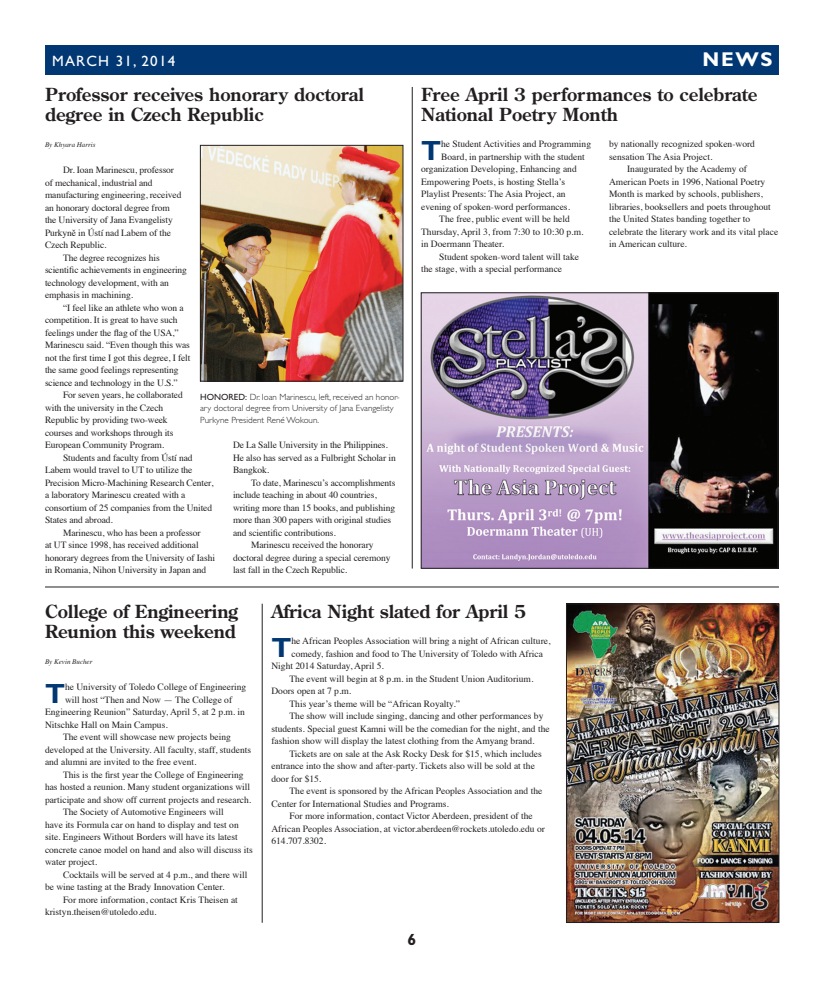
<style>
.page{position:relative;width:824px;height:990px;background:#fff}
.page>*{position:absolute;margin:0;border:0;box-sizing:border-box;transform-origin:0 0}
.Drop_Cap_2_Paragraph{font:700 27.8px "Gill Sans Std";color:#013874}
.t1{font:700 20px "Gill Sans Std";color:#fff}
.Heading_18pt{font:700 18px/20px "Century Old Style";color:#231f20}
.t2{font:700 16px "Gill Sans Std";color:#231f20}
.t3{font:15px "Gill Sans Std";letter-spacing:.08em;color:#fff}
.Body_Text{font:9.5px/12.5px "Times";color:#231f20}
.Drop_Cap_2_Paragraph-2{font:9.5px "Times";color:#231f20}
.Cutline{font:300 9px/11px "Gill Sans Std";color:#231f20}
.By_line{font:italic 7px "Times";color:#231f20}
.s1{font-weight:400}
</style>
<div class="page">
<div style="left:45px;top:45px;width:734px;height:30px;background:#013874"></div>
<hr style="left:45px;top:587px;width:734px;height:1px;background:#231f20">
<img style="left:423px;top:295px;width:353px;height:272px">
<div style="left:421px;top:293px;width:357px;height:276px;border:1px solid #231f20"></div>
<hr style="left:412px;top:87px;width:1px;height:482px;background:#231f20">
<hr style="left:262px;top:604px;width:1px;height:319px;background:#231f20">
<img style="left:568px;top:606px;width:209px;height:315px">
<div style="left:566px;top:604px;width:213px;height:319px;border:1px solid #231f20"></div>
<img style="left:202px;top:147px;width:199px;height:232px">
<div style="left:200px;top:145px;width:203px;height:236px;border:1px solid #231f20"></div>
<p class="t3" style="left:52px;top:52px;width:125px">MARCH 31, 2014</p>
<p class="t1" style="left:702px;top:47px;width:71px">NEWS</p>
<p class="Heading_18pt" style="left:421px;top:84px;width:338px">Free April 3 performances to celebrate<br>National Poetry Month</p>
<p class="Drop_Cap_2_Paragraph" style="left:421px;top:134px;width:22px">T</p>
<p class="Drop_Cap_2_Paragraph-2" style="left:441px;top:135px;width:151px">he Student Activities and Programming</p>
<p class="Heading_18pt" style="left:45px;top:84px;width:320px">Professor receives honorary doctoral degree in Czech Republic</p>
<p class="By_line" style="left:45px;top:139px;width:52px">By Khyara Harris</p>
<p class="Body_Text" style="left:45px;top:163px;width:138px;text-indent:18px">Dr. Ioan Marinescu, professor of mechanical, industrial and manufacturing engineering, received an honorary doctoral degree from the University of Jana Evangelisty<br>Purkyně in Ústí nad Labem of the<br>Czech Republic.</p>
<p class="Body_Text" style="left:45px;top:251px;width:143px;text-indent:18px">The degree recognizes his scientific achievements in engineering technology development, with an emphasis in machining.</p>
<p class="Body_Text" style="left:45px;top:301px;width:147px;text-indent:18px">“I feel like an athlete who won a competition. It is great to have such feelings under the flag of the USA,” Marinescu said. “Even though this was not the first time I got this degree, I felt the same good feelings representing science and technology in the U.S.”</p>
<p class="Body_Text" style="left:45px;top:388px;width:139px;text-indent:18px">For seven years, he collaborated with the university in the Czech<br>Republic by providing two-week courses and workshops through its<br>European Community Program.</p>
<p class="Body_Text" style="left:45px;top:451px;width:170px;text-indent:18px">Students and faculty from Ústí nad Labem would travel to UT to utilize the Precision Micro-Machining Research Center, a laboratory Marinescu created with a consortium of 25 companies from the United States and abroad.</p>
<p class="Body_Text" style="left:45px;top:526px;width:171px;text-indent:18px">Marinescu, who has been a professor<br>at UT since 1998, has received additional honorary degrees from the University of Iashi in Romania, Nihon University in Japan and</p>
<p class="Body_Text" style="left:609px;top:137px;width:147px">by nationally recognized spoken-word sensation The Asia Project.</p>
<p class="Body_Text" style="left:609px;top:162px;width:171px;text-indent:18px">Inaugurated by the Academy of American Poets in 1996, National Poetry Month is marked by schools, publishers, libraries, booksellers and poets throughout the United States banding together to celebrate the literary work and its vital place in American culture.</p>
<p class="Drop_Cap_2_Paragraph-2" style="left:441px;top:148px;width:145px">Board, in partnership with the student</p>
<p class="Drop_Cap_2_Paragraph-2" style="left:421px;top:160px;width:157px">organization Developing, Enhancing and</p>
<p class="Drop_Cap_2_Paragraph-2" style="left:421px;top:173px;width:145px">Empowering Poets, is hosting Stella’s</p>
<p class="Drop_Cap_2_Paragraph-2" style="left:421px;top:185px;width:146px">Playlist Presents: The Asia Project, an</p>
<p class="Drop_Cap_2_Paragraph-2" style="left:421px;top:198px;width:150px">evening of spoken-word performances.</p>
<p class="Body_Text" style="left:421px;top:212px;width:164px;text-indent:18px">The free, public event will be held<br>Thursday, April 3, from 7:30 to 10:30 p.m. in Doermann Theater.</p>
<p class="Body_Text" style="left:421px;top:250px;width:159px;text-indent:18px">Student spoken-word talent will take the stage, with a special performance</p>
<p class="Cutline" style="left:200px;top:392px;width:201px"><span class="s1">HONORED:</span> Dr. Ioan Marinescu, left, received an honor&shy;ary doctoral degree from University of Jana Evangelisty</p>
<p class="Cutline" style="left:200px;top:415px;width:120px">Purkyne President René Wokoun.</p>
<p class="Body_Text" style="left:233px;top:438px;width:164px">De La Salle University in the Philippines.<br>He also has served as a Fulbright Scholar in<br>Bangkok.</p>
<p class="Body_Text" style="left:233px;top:476px;width:164px;text-indent:18px">To date, Marinescu’s accomplishments include teaching in about 40 countries, writing more than 15 books, and publishing more than 300 papers with original studies and scientific contributions.</p>
<p class="Body_Text" style="left:233px;top:538px;width:159px;text-indent:18px">Marinescu received the honorary doctoral degree during a special ceremony last fall in the Czech Republic.</p>
<p class="Heading_18pt" style="left:45px;top:601px;width:194px">College of Engineering<br>Reunion this weekend</p>
<p class="By_line" style="left:45px;top:656px;width:49px">By Kevin Bucher</p>
<p class="Drop_Cap_2_Paragraph" style="left:45px;top:677px;width:22px">T</p>
<p class="Drop_Cap_2_Paragraph-2" style="left:65px;top:678px;width:183px">he University of Toledo College of Engineering</p>
<p class="Drop_Cap_2_Paragraph-2" style="left:65px;top:691px;width:169px">will host “Then and Now — The College of</p>
<p class="Drop_Cap_2_Paragraph-2" style="left:45px;top:703px;width:201px">Engineering Reunion” Saturday, April 5, at 2 p.m. in</p>
<p class="Drop_Cap_2_Paragraph-2" style="left:45px;top:716px;width:124px">Nitschke Hall on Main Campus.</p>
<p class="Body_Text" style="left:45px;top:730px;width:207px;text-indent:18px">The event will showcase new projects being developed at the University. All faculty, staff, students and alumni are invited to the free event.</p>
<p class="Body_Text" style="left:45px;top:767px;width:208px;text-indent:18px">This is the first year the College of Engineering has hosted a reunion. Many student organizations will participate and show off current projects and research.</p>
<p class="Body_Text" style="left:45px;top:805px;width:209px;text-indent:18px">The Society of Automotive Engineers will<br>have its Formula car on hand to display and test on site. Engineers Without Borders will have its latest concrete canoe model on hand and also will discuss its water project.</p>
<p class="Body_Text" style="left:45px;top:867px;width:204px;text-indent:18px">Cocktails will be served at 4 p.m., and there will be wine tasting at the Brady Innovation Center.</p>
<p class="Body_Text" style="left:45px;top:892px;width:194px;text-indent:18px">For more information, contact Kris Theisen at kristyn.theisen@utoledo.edu.</p>
<p class="Heading_18pt" style="left:271px;top:601px;width:256px">Africa Night slated for April 5</p>
<p class="Drop_Cap_2_Paragraph" style="left:271px;top:631px;width:22px">T</p>
<p class="Drop_Cap_2_Paragraph-2" style="left:291px;top:632px;width:260px">he African Peoples Association will bring a night of African culture,</p>
<p class="Drop_Cap_2_Paragraph-2" style="left:291px;top:645px;width:253px">comedy, fashion and food to The University of Toledo with Africa</p>
<p class="Drop_Cap_2_Paragraph-2" style="left:271px;top:657px;width:114px">Night 2014 Saturday, April 5.</p>
<p class="Body_Text" style="left:271px;top:671px;width:263px;text-indent:18px">The event will begin at 8 p.m. in the Student Union Auditorium.<br>Doors open at 7 p.m.</p>
<p class="Body_Text" style="left:289px;top:696px;width:172px">This year’s theme will be “African Royalty.”</p>
<p class="Body_Text" style="left:271px;top:709px;width:280px;text-indent:18px">The show will include singing, dancing and other performances by students. Special guest Kamni will be the comedian for the night, and the fashion show will display the latest clothing from the Amyang brand.</p>
<p class="Body_Text" style="left:271px;top:746px;width:272px;text-indent:18px">Tickets are on sale at the Ask Rocky Desk for $15, which includes entrance into the show and after-party. Tickets also will be sold at the door for $15.</p>
<p class="Body_Text" style="left:271px;top:784px;width:272px;text-indent:18px">The event is sponsored by the African Peoples Association and the<br>Center for International Studies and Programs.</p>
<p class="Body_Text" style="left:271px;top:809px;width:275px;text-indent:18px">For more information, contact Victor Aberdeen, president of the<br>African Peoples Association, at victor.aberdeen@rockets.utoledo.edu or<br>614.707.8302.</p>
<p class="t2" style="left:407px;top:930px;width:10px">6</p>
</div>
